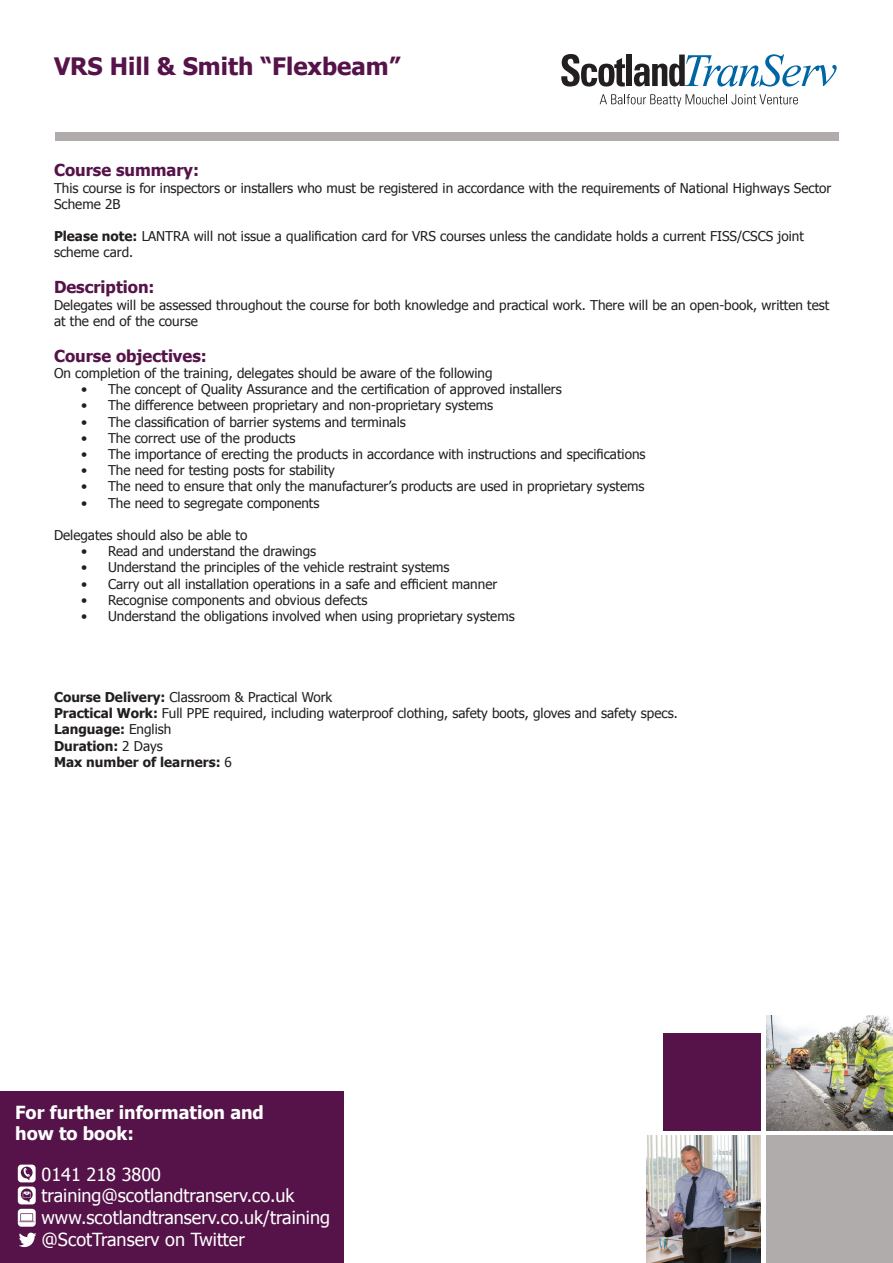
<style>
.page{position:relative;width:893px;height:1263px;background:#fff}
.page>*{position:absolute;margin:0;border:0;box-sizing:border-box;transform-origin:0 0}
.t1{font:700 24px "Tahoma";color:#561349}
.t2{font:18px "Tahoma";color:#fff}
.t3{font:700 18px/21.6px "Tahoma";color:#fff}
.t4{font:700 16.5px "Tahoma";color:#561349}
.t5{font:13.5px/16.2px "Tahoma";color:#231f20}
.t6{font:700 13.5px "Tahoma";color:#231f20}
.s1{font-weight:700}
.s2{font-weight:400}
</style>
<div class="page">
<svg style="left:561px;top:54px;width:64px;height:33px"></svg>
<div style="left:626px;top:55px;width:6px;height:31px;background:#231f20"></div>
<svg style="left:634px;top:54px;width:203px;height:33px"></svg>
<svg style="left:600px;top:94px;width:198px;height:13px"></svg>
<img style="left:646px;top:1135px;width:114px;height:128px">
<div style="left:767px;top:1136px;width:126px;height:127px;background:#b0acab"></div>
<div style="left:663px;top:1033px;width:97px;height:97px;background:#561349"></div>
<img style="left:767px;top:1016px;width:126px;height:114px">
<div style="left:55px;top:133px;width:783px;height:8px;background:#b0acab"></div>
<div style="left:0;top:1091px;width:343px;height:172px;background:#561349"></div>
<div style="left:18px;top:1186px;width:18px;height:18px;background:#fff;border-radius:4px"></div>
<svg style="left:21px;top:1188px;width:12px;height:14px"></svg>
<div style="left:18px;top:1164px;width:18px;height:18px;background:#fff;border-radius:4px"></div>
<svg style="left:21px;top:1166px;width:12px;height:14px"></svg>
<svg style="left:19px;top:1232px;width:17px;height:15px"></svg>
<div style="left:18px;top:1209px;width:18px;height:18px;background:#fff;border-radius:4px"></div>
<svg style="left:19px;top:1213px;width:16px;height:9px"></svg>
<p class="t1" style="left:54px;top:50px;width:348px">VRS Hill &amp; Smith “Flexbeam”</p>
<p class="t4" style="left:54px;top:159px;width:147px">Course summary:</p>
<p class="t5" style="left:54px;top:179px;width:779px">This course is for inspectors or installers who must be registered in accordance with the requirements of National Highways Sector<br>Scheme 2B</p>
<p class="t5" style="left:54px;top:227px;width:751px"><span class="s1">Please note:</span> LANTRA will not issue a qualification card for VRS courses unless the candidate holds a current FISS/CSCS joint scheme card.</p>
<p class="t4" style="left:54px;top:276px;width:102px">Description:</p>
<p class="t5" style="left:54px;top:296px;width:777px">Delegates will be assessed throughout the course for both knowledge and practical work. There will be an open-book, written test</p>
<p class="t5" style="left:54px;top:312px;width:145px">at the end of the course</p>
<p class="t4" style="left:54px;top:344px;width:154px">Course objectives:</p>
<p class="t5" style="left:54px;top:364px;width:440px">On completion of the training, delegates should be aware of the following</p>
<p class="t5" style="left:81px;top:380px;width:482px">• The concept of Quality Assurance and the certification of approved installers</p>
<p class="t5" style="left:81px;top:397px;width:414px">• The difference between proprietary and non-proprietary systems</p>
<p class="t5" style="left:81px;top:413px;width:326px">• The classification of barrier systems and terminals</p>
<p class="t5" style="left:81px;top:429px;width:216px">• The correct use of the products</p>
<p class="t5" style="left:81px;top:445px;width:566px">• The importance of erecting the products in accordance with instructions and specifications</p>
<p class="t5" style="left:81px;top:461px;width:255px">• The need for testing posts for stability</p>
<p class="t5" style="left:81px;top:478px;width:565px">• The need to ensure that only the manufacturer’s products are used in proprietary systems</p>
<p class="t5" style="left:81px;top:494px;width:240px">• The need to segregate components</p>
<p class="t5" style="left:54px;top:526px;width:195px">Delegates should also be able to</p>
<p class="t5" style="left:81px;top:542px;width:237px">• Read and understand the drawings</p>
<p class="t5" style="left:81px;top:559px;width:370px">• Understand the principles of the vehicle restraint systems</p>
<p class="t5" style="left:81px;top:575px;width:418px">• Carry out all installation operations in a safe and efficient manner</p>
<p class="t5" style="left:81px;top:591px;width:288px">• Recognise components and obvious defects</p>
<p class="t5" style="left:81px;top:607px;width:435px">• Understand the obligations involved when using proprietary systems</p>
<p class="t5" style="left:54px;top:688px;width:280px"><span class="s1">Course Delivery:</span> Classroom &amp; Practical Work</p>
<p class="t5" style="left:54px;top:704px;width:625px"><span class="s1">Practical Work:</span> Full PPE required, including waterproof clothing, safety boots, gloves and safety specs.</p>
<p class="t6" style="left:54px;top:720px;width:119px">Language: <span class="s2">English</span></p>
<p class="t6" style="left:54px;top:736px;width:110px">Duration: <span class="s2">2 Days</span></p>
<p class="t6" style="left:54px;top:752px;width:179px">Max number of learners: <span class="s2">6</span></p>
<p class="t3" style="left:15px;top:1100px;width:250px">For further information and how to book:</p>
<p class="t2" style="left:42px;top:1162px;width:121px">0141 218 3800</p>
<p class="t2" style="left:42px;top:1184px;width:254px">training@scotlandtranserv.co.uk</p>
<p class="t2" style="left:42px;top:1205px;width:290px">www.scotlandtranserv.co.uk/training</p>
<p class="t2" style="left:42px;top:1227px;width:205px">@ScotTranserv on Twitter</p>
</div>
